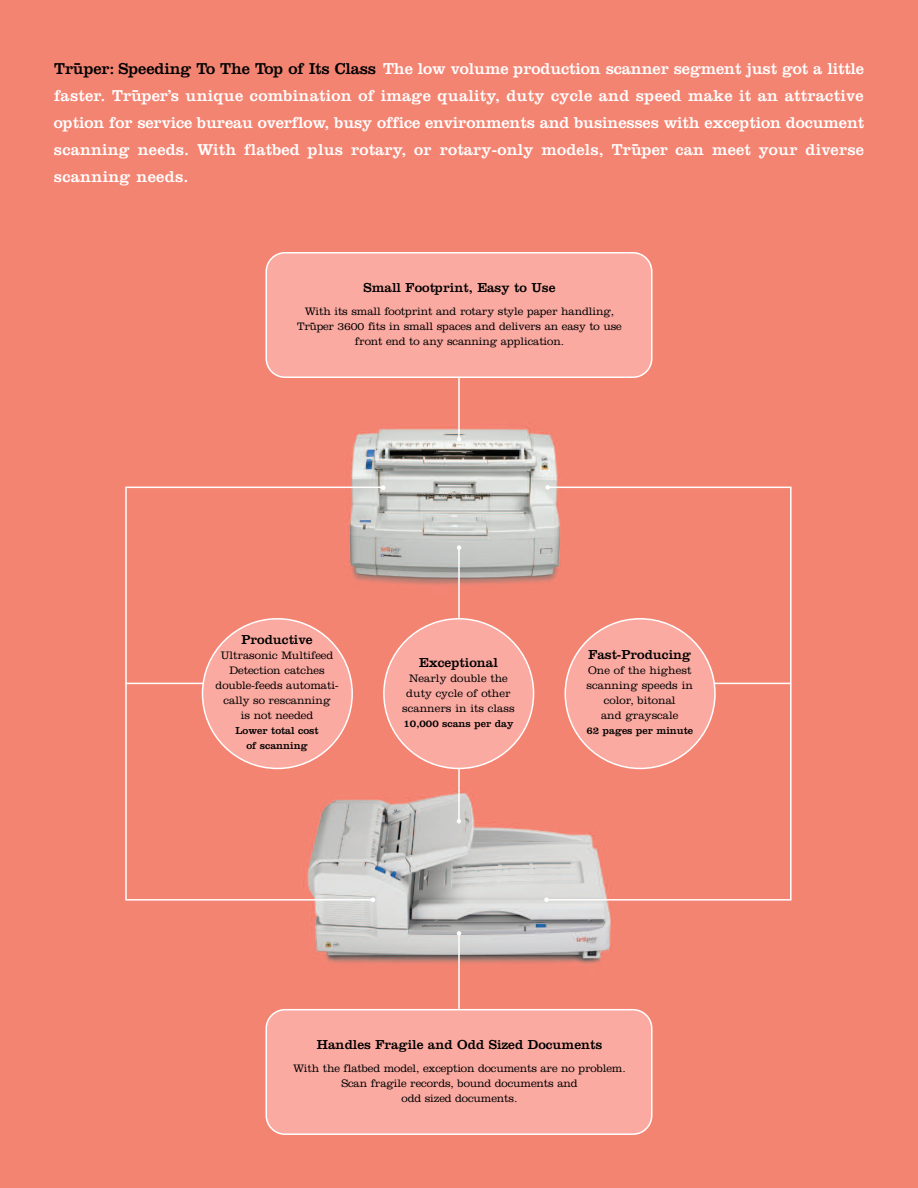
<style>
.page{position:relative;width:918px;height:1188px;background:#fff}
.page>*{position:absolute;margin:0;border:0;box-sizing:border-box;transform-origin:0 0}
.t1{font:16.35px/27px "Clarendon";letter-spacing:-.005em;color:#fff}
.t2{font:16.35px "Clarendon";letter-spacing:.02em;color:#fff}
.t3{font:16.35px "Clarendon";color:#000}
.t4{font:13.5px "Clarendon";color:#000}
.t5{font:300 11.25px/15px "Clarendon";letter-spacing:-.01em;color:#000;text-align:center}
.t6{font:10.5px/15px "Clarendon";color:#000;text-align:center}
.s1{color:#000}
</style>
<div class="page">
<img style="left:0;top:0;width:918px;height:1188px">
<div style="left:266px;top:1009px;width:386px;height:126px;background:#fbaaa2"></div>
<div style="left:266px;top:252px;width:386px;height:126px;background:#fbaaa2"></div>
<svg style="left:385px;top:618px;width:149px;height:151px;background:#f9a49a"></svg>
<hr style="left:458px;top:377px;width:2px;height:62px;background:#fff">
<hr style="left:458px;top:548px;width:2px;height:71px;background:#fff">
<hr style="left:458px;top:769px;width:2px;height:52px;background:#fff">
<hr style="left:458px;top:933px;width:2px;height:77px;background:#fff">
<svg style="left:457px;top:931px;width:4px;height:5px"></svg>
<svg style="left:457px;top:437px;width:4px;height:4px"></svg>
<svg style="left:457px;top:545px;width:4px;height:5px"></svg>
<svg style="left:124px;top:486px;width:261px;height:415px;background:#f09283"></svg>
<svg style="left:381px;top:485px;width:4px;height:5px"></svg>
<svg style="left:545px;top:486px;width:247px;height:415px;background:#f39081"></svg>
<svg style="left:545px;top:485px;width:5px;height:5px"></svg>
<svg style="left:544px;top:897px;width:5px;height:5px"></svg>
<svg style="left:457px;top:819px;width:4px;height:5px"></svg>
<svg style="left:371px;top:898px;width:4px;height:4px"></svg>
<h1 class="t1" style="left:54px;top:57px;width:812px"><span class="s1">Truper: Speeding To The Top of Its Class</span> The low volume production scanner segment just got a little</h1>
<h1 class="t3" style="left:75px;top:63px;width:7px">¯</h1>
<h1 class="t2" style="left:54px;top:90px;width:811px">faster. Truper’s unique combination of image quality, duty cycle and speed make it an attractive</h1>
<h1 class="t1" style="left:54px;top:84px;width:812px;text-indent:79px">¯<br>option for service bureau overflow, busy office environments and businesses with exception document scanning needs. With flatbed plus rotary, or rotary-only models, Truper can meet your diverse</h1>
<h1 class="t1" style="left:633px;top:138px;width:7px">¯</h1>
<h1 class="t2" style="left:54px;top:171px;width:136px">scanning needs.</h1>
<p class="t4" style="left:364px;top:283px;width:193px">Small Footprint, Easy to Use</p>
<p class="t5" style="left:297px;top:305px;width:326px">With its small footprint and rotary style paper handling,<br>Truper 3600 fits in small spaces and delivers an easy to use</p>
<p class="t5" style="left:311px;top:320px;width:5px">¯</p>
<p class="t5" style="left:355px;top:335px;width:211px">front end to any scanning application.</p>
<p class="t4" style="left:241px;top:636px;width:73px">Productive</p>
<p class="t5" style="left:216px;top:649px;width:124px">Ultrasonic Multifeed<br>Detection catches double-feeds automati&shy;cally so rescanning<br>is not needed</p>
<p class="t6" style="left:236px;top:725px;width:84px">Lower total cost of scanning</p>
<p class="t4" style="left:419px;top:658px;width:80px">Exceptional</p>
<p class="t5" style="left:402px;top:672px;width:114px">Nearly double the duty cycle of other scanners in its class</p>
<p class="t6" style="left:404px;top:717px;width:112px">10,000 scans per day</p>
<p class="t4" style="left:588px;top:651px;width:104px">Fast-Producing</p>
<p class="t5" style="left:587px;top:664px;width:108px">One of the highest scanning speeds in color, bitonal<br>and grayscale</p>
<p class="t6" style="left:586px;top:725px;width:108px">62 pages per minute</p>
<p class="t4" style="left:317px;top:1040px;width:287px">Handles Fragile and Odd Sized Documents</p>
<p class="t5" style="left:293px;top:1062px;width:334px">With the flatbed model, exception documents are no problem.<br>Scan fragile records, bound documents and<br>odd sized documents.</p>
</div>
